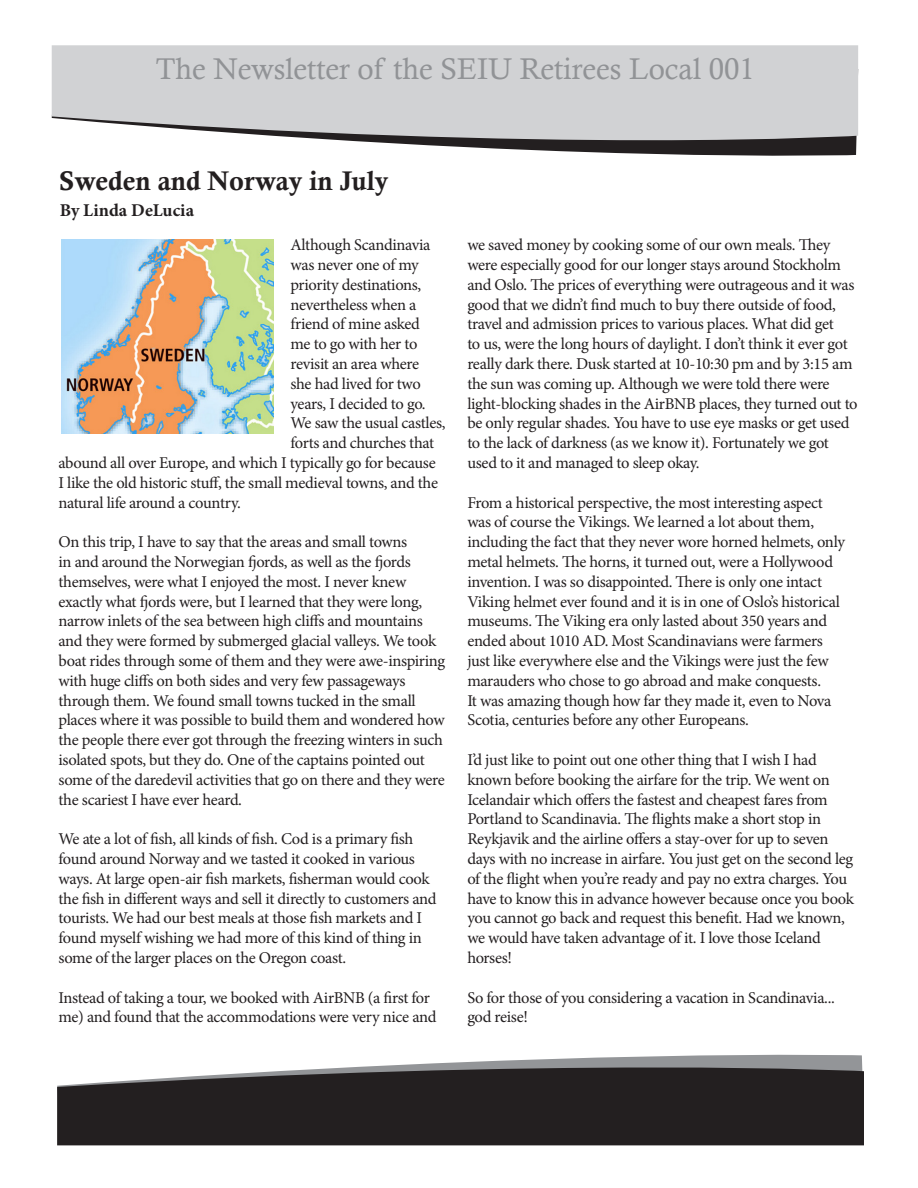
<style>
.page{position:relative;width:918px;height:1188px;background:#fff}
.page>*{position:absolute;margin:0;border:0;box-sizing:border-box;transform-origin:0 0}
.Subtitle{font:30px "Calisto";color:#919396}
.t1{font:27px "Calis MT Bol";color:#231f20}
.t2{font:700 18px "Minion Pro";color:#231f20}
.t3{font:16.5px/19.8px "Minion Pro";letter-spacing:-.025em;color:#231f20}
</style>
<div class="page">
<svg style="left:52px;top:45px;width:806px;height:109px;background:#c6c7c9"></svg>
<svg style="left:57px;top:1056px;width:807px;height:89px;background:#434041"></svg>
<img style="left:61px;top:240px;width:212px;height:193px">
<p class="Subtitle" style="left:156px;top:52px;width:601px">The Newsletter of the SEIU Retirees Local 001</p>
<p class="t1" style="left:59px;top:166px;width:331px">Sweden and Norway in July</p>
<p class="t2" style="left:60px;top:198px;width:136px">By Linda DeLucia</p>
<p class="t3" style="left:291px;top:235px;width:142px">Although Scandinavia</p>
<p class="t3" style="left:291px;top:255px;width:130px">was never one of my</p>
<p class="t3" style="left:291px;top:275px;width:132px">priority destinations,</p>
<p class="t3" style="left:291px;top:294px;width:127px">nevertheless when a</p>
<p class="t3" style="left:291px;top:314px;width:131px">friend of mine asked</p>
<p class="t3" style="left:291px;top:334px;width:129px">me to go with her to</p>
<p class="t3" style="left:291px;top:354px;width:130px">revisit an area where</p>
<p class="t3" style="left:291px;top:374px;width:132px">she had lived for two</p>
<p class="t3" style="left:291px;top:393px;width:137px">years, I decided to go.</p>
<p class="t3" style="left:291px;top:413px;width:157px">We saw the usual castles,</p>
<p class="t3" style="left:291px;top:433px;width:145px">forts and churches that</p>
<p class="t3" style="left:58px;top:453px;width:379px">abound all over Europe, and which I typically go for because</p>
<p class="t3" style="left:58px;top:473px;width:381px">I like the old historic stuff, the small medieval towns, and the</p>
<p class="t3" style="left:58px;top:492px;width:184px">natural life around a country.</p>
<p class="t3" style="left:58px;top:532px;width:388px">On this trip, I have to say that the areas and small towns<br>in and around the Norwegian fjords, as well as the fjords themselves, were what I enjoyed the most. I never knew exactly what fjords were, but I learned that they were long, narrow inlets of the sea between high cliffs and mountains and they were formed by submerged glacial valleys. We took boat rides through some of them and they were awe-inspiring with huge cliffs on both sides and very few passageways through them. We found small towns tucked in the small places where it was possible to build them and wondered how the people there ever got through the freezing winters in such isolated spots, but they do. One of the captains pointed out some of the daredevil activities that go on there and they were the scariest I have ever heard.</p>
<p class="t3" style="left:58px;top:829px;width:379px">We ate a lot of fish, all kinds of fish. Cod is a primary fish found around Norway and we tasted it cooked in various ways. At large open-air fish markets, fisherman would cook the fish in different ways and sell it directly to customers and tourists. We had our best meals at those fish markets and I found myself wishing we had more of this kind of thing in some of the larger places on the Oregon coast.</p>
<p class="t3" style="left:58px;top:987px;width:379px">Instead of taking a tour, we booked with AirBNB (a first for me) and found that the accommodations were very nice and</p>
<p class="t3" style="left:467px;top:235px;width:392px">we saved money by cooking some of our own meals. They were especially good for our longer stays around Stockholm and Oslo. The prices of everything were outrageous and it was good that we didn’t find much to buy there outside of food, travel and admission prices to various places. What did get<br>to us, were the long hours of daylight. I don’t think it ever got really dark there. Dusk started at 10-10:30 pm and by 3:15 am the sun was coming up. Although we were told there were light-blocking shades in the AirBNB places, they turned out to be only regular shades. You have to use eye masks or get used to the lack of darkness (as we know it). Fortunately we got used to it and managed to sleep okay.</p>
<p class="t3" style="left:467px;top:492px;width:379px">From a historical perspective, the most interesting aspect was of course the Vikings. We learned a lot about them, including the fact that they never wore horned helmets, only metal helmets. The horns, it turned out, were a Hollywood invention. I was so disappointed. There is only one intact Viking helmet ever found and it is in one of Oslo’s historical museums. The Viking era only lasted about 350 years and ended about 1010 AD. Most Scandinavians were farmers just like everywhere else and the Vikings were just the few marauders who chose to go abroad and make conquests.<br>It was amazing though how far they made it, even to Nova Scotia, centuries before any other Europeans.</p>
<p class="t3" style="left:467px;top:750px;width:388px">I’d just like to point out one other thing that I wish I had known before booking the airfare for the trip. We went on Icelandair which offers the fastest and cheapest fares from Portland to Scandinavia. The flights make a short stop in Reykjavik and the airline offers a stay-over for up to seven days with no increase in airfare. You just get on the second leg of the flight when you’re ready and pay no extra charges. You have to know this in advance however because once you book you cannot go back and request this benefit. Had we known, we would have taken advantage of it. I love those Iceland horses!</p>
<p class="t3" style="left:467px;top:987px;width:369px">So for those of you considering a vacation in Scandinavia... god reise!</p>
</div>
